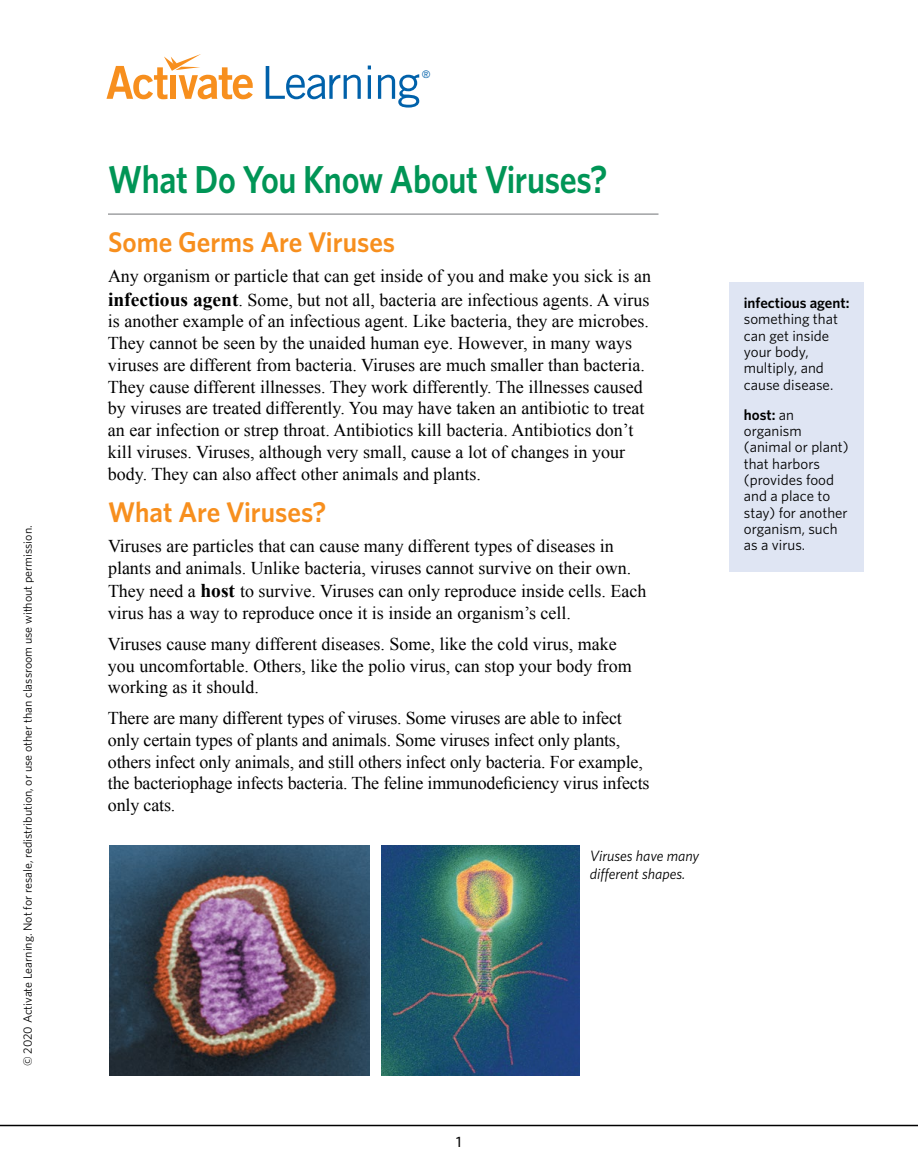
<style>
.page{position:relative;width:918px;height:1175px;background:#fff}
.page>*{position:absolute;margin:0;border:0;box-sizing:border-box;transform-origin:0 0}
.t1{font:600 39px "Whitney";letter-spacing:-.01em;color:#009556;scale:.87 1}
.t2{font:600 28.5px "Whitney";color:#f78f1e;scale:.95 1}
.t3{font:18px/21.9px "Times New Roman";color:#000}
.t4{font:15px/16.4px "Whitney";color:#000}
.t5{font:italic 15px/18px "Whitney";color:#000}
.t6{font:600 15px "Whitney";color:#000}
.t7{font:500 15px "Whitney";color:#000}
.t8{font:12px "Whitney";color:#000}
.t9{font:9.6px "News Gothic";color:#0061aa}
.s1{font-weight:700;font-size:19.5px}
.s2{font-weight:600}
</style>
<div class="page">
<hr style="left:108px;top:213px;width:550px;height:2px;background:#808285">
<div style="left:729px;top:282px;width:135px;height:290px;background:#dfe5f3"></div>
<img style="left:109px;top:845px;width:261px;height:230px">
<img style="left:382px;top:845px;width:198px;height:230px">
<hr style="left:0;top:1124px;width:918px;height:2px;background:#000">
<svg style="left:106px;top:54px;width:147px;height:45px"></svg>
<svg style="left:266px;top:66px;width:95px;height:33px"></svg>
<hr style="left:368px;top:75px;width:3px;height:24px;background:#0061aa">
<svg style="left:378px;top:74px;width:41px;height:34px"></svg>
<p class="t8" style="left:20px;top:1066px;width:542px;rotate:-90deg">© 2020 Activate Learning. Not for resale, redistribution, or use other than classroom use without permission.</p>
<p class="t9" style="left:422px;top:68px;width:10px">®</p>
<h1 class="t1" style="left:108px;top:154px;width:576px">What Do You Know About Viruses?</h1>
<h2 class="t2" style="left:108px;top:223px;width:304px">Some Germs Are Viruses</h2>
<p class="t3" style="left:108px;top:265px;width:545px">Any organism or particle that can get inside of you and make you sick is an <span class="s1">infectious agent</span>. Some, but not all, bacteria are infectious agents. A virus is another example of an infectious agent. Like bacteria, they are microbes.<br>They cannot be seen by the unaided human eye. However, in many ways viruses are different from bacteria. Viruses are much smaller than bacteria.<br>They cause different illnesses. They work differently. The illnesses caused by viruses are treated differently. You may have taken an antibiotic to treat an ear infection or strep throat. Antibiotics kill bacteria. Antibiotics don’t kill viruses. Viruses, although very small, cause a lot of changes in your body. They can also affect other animals and plants.</p>
<h2 class="t2" style="left:108px;top:493px;width:231px">What Are Viruses?</h2>
<p class="t3" style="left:108px;top:535px;width:540px">Viruses are particles that can cause many different types of diseases in plants and animals. Unlike bacteria, viruses cannot survive on their own.<br>They need a <span class="s1">host</span> to survive. Viruses can only reproduce inside cells. Each virus has a way to reproduce once it is inside an organism’s cell.</p>
<p class="t3" style="left:108px;top:632px;width:525px">Viruses cause many different diseases. Some, like the cold virus, make you uncomfortable. Others, like the polio virus, can stop your body from working as it should.</p>
<p class="t3" style="left:108px;top:707px;width:543px">There are many different types of viruses. Some viruses are able to infect only certain types of plants and animals. Some viruses infect only plants, others infect only animals, and still others infect only bacteria. For example, the bacteriophage infects bacteria. The feline immunodeficiency virus infects only cats.</p>
<p class="t5" style="left:590px;top:846px;width:111px">Viruses have many different shapes.</p>
<p class="t6" style="left:744px;top:293px;width:107px">infectious agent:</p>
<p class="t4" style="left:744px;top:310px;width:96px">something that can get inside your body, multiply, and cause disease.</p>
<p class="t4" style="left:744px;top:406px;width:106px"><span class="s2">host:</span> an organism (animal or plant) that harbors (provides food and a place to stay) for another organism, such as a virus.</p>
<p class="t7" style="left:456px;top:1132px;width:7px">1</p>
</div>
